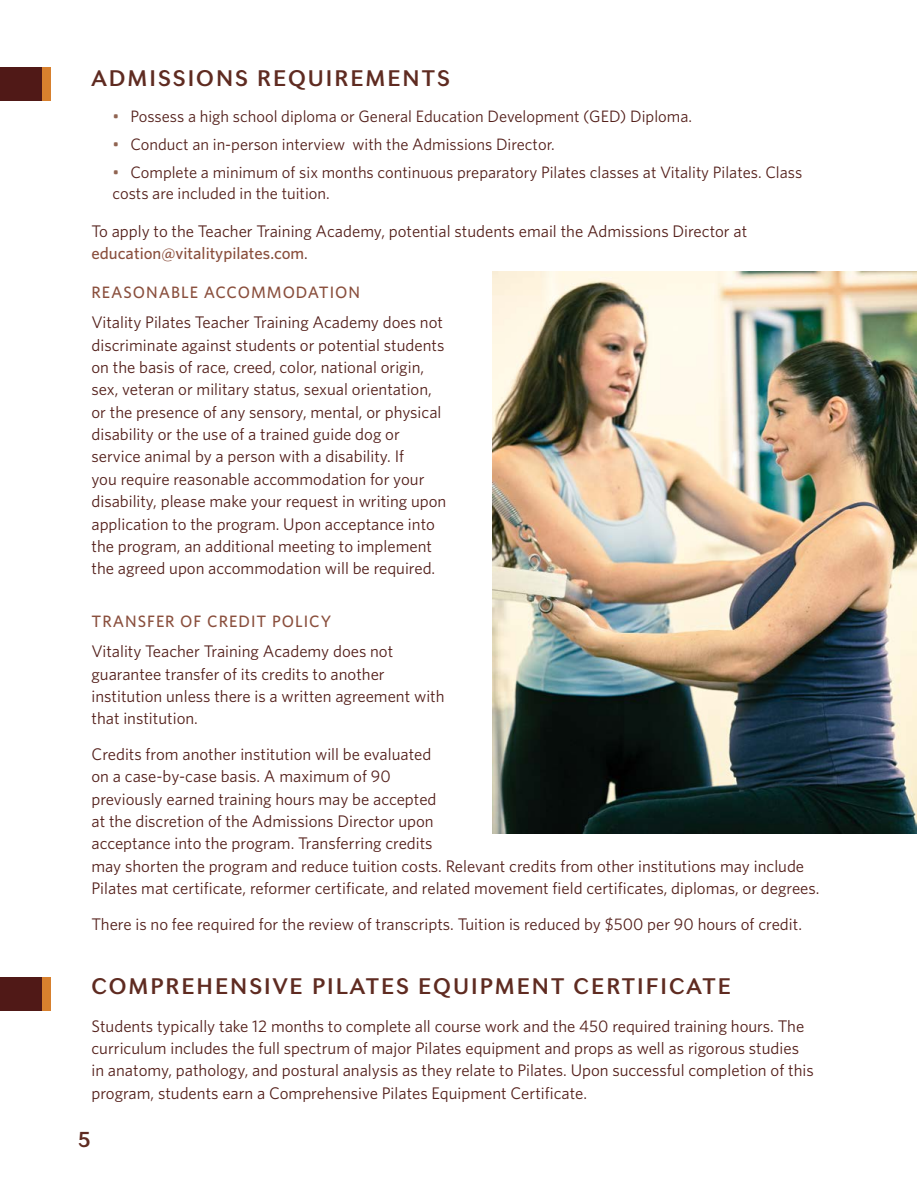
<style>
.page{position:relative;width:918px;height:1188px;background:#fff}
.page>*{position:absolute;margin:0;border:0;box-sizing:border-box;transform-origin:0 0}
.t1{font:600 22.2px "Seconda";letter-spacing:.09em;color:#5f2b21}
.t2{font:600 22.05px "Seconda";color:#5f2b21}
.t3{font:16.8px/22.4px "Whitney";color:#54201b}
.t4{font:16.5px/21px "Whitney";color:#54201b}
.t5{font:500 16.5px "Whitney";letter-spacing:.06em;color:#8a4f3d}
.s1{color:#906451}
.s2{font-weight:500;color:#8a4f3d}
</style>
<div class="page">
<div style="left:9px;top:68px;width:41px;height:33px;background:#d7802e"></div>
<div style="left:0;top:68px;width:41px;height:33px;background:#501917"></div>
<div style="left:9px;top:977px;width:41px;height:33px;background:#d7802e"></div>
<div style="left:0;top:977px;width:41px;height:33px;background:#501917"></div>
<img style="left:492px;top:272px;width:424px;height:561px">
<h1 class="t1" style="left:92px;top:65px;width:360px">ADMISSIONS REQUIREMENTS</h1>
<p class="t4" style="left:112px;top:105px;width:581px"><span class="s1">•</span> Possess a high school diploma or General Education Development (GED) Diploma.</p>
<p class="t4" style="left:112px;top:133px;width:444px"><span class="s1">•</span> Conduct an in-person interview with the Admissions Director.</p>
<p class="t4" style="left:112px;top:161px;width:691px"><span class="s1">•</span> Complete a minimum of six months continuous preparatory Pilates classes at Vitality Pilates. Class costs are included in the tuition.</p>
<p class="t3" style="left:92px;top:219px;width:657px">To apply to the Teacher Training Academy, potential students email the Admissions Director at <span class="s2">education@vitalitypilates.com</span>.</p>
<p class="t5" style="left:92px;top:282px;width:270px">REASONABLE ACCOMMODATION</p>
<p class="t3" style="left:92px;top:311px;width:356px">Vitality Pilates Teacher Training Academy does not discriminate against students or potential students on the basis of race, creed, color, national origin, sex, veteran or military status, sexual orientation, or the presence of any sensory, mental, or physical disability or the use of a trained guide dog or service animal by a person with a disability. If<br>you require reasonable accommodation for your disability, please make your request in writing upon application to the program. Upon acceptance into the program, an additional meeting to implement the agreed upon accommodation will be required.</p>
<p class="t5" style="left:92px;top:611px;width:241px">TRANSFER OF CREDIT POLICY</p>
<p class="t3" style="left:92px;top:640px;width:355px">Vitality Teacher Training Academy does not guarantee transfer of its credits to another institution unless there is a written agreement with that institution.</p>
<p class="t3" style="left:92px;top:743px;width:730px">Credits from another institution will be evaluated<br>on a case-by-case basis. A maximum of 90<br>previously earned training hours may be accepted<br>at the discretion of the Admissions Director upon<br>acceptance into the program. Transferring credits<br>may shorten the program and reduce tuition costs. Relevant credits from other institutions may include Pilates mat certificate, reformer certificate, and related movement field certificates, diplomas, or degrees.</p>
<p class="t3" style="left:92px;top:913px;width:712px">There is no fee required for the review of transcripts. Tuition is reduced by $500 per 90 hours of credit.</p>
<h1 class="t1" style="left:92px;top:973px;width:641px">COMPREHENSIVE PILATES EQUIPMENT CERTIFICATE</h1>
<p class="t3" style="left:92px;top:1014px;width:724px">Students typically take 12 months to complete all course work and the 450 required training hours. The curriculum includes the full spectrum of major Pilates equipment and props as well as rigorous studies in anatomy, pathology, and postural analysis as they relate to Pilates. Upon successful completion of this program, students earn a Comprehensive Pilates Equipment Certificate.</p>
<h2 class="t2" style="left:78px;top:1126px;width:14px">5</h2>
</div>
